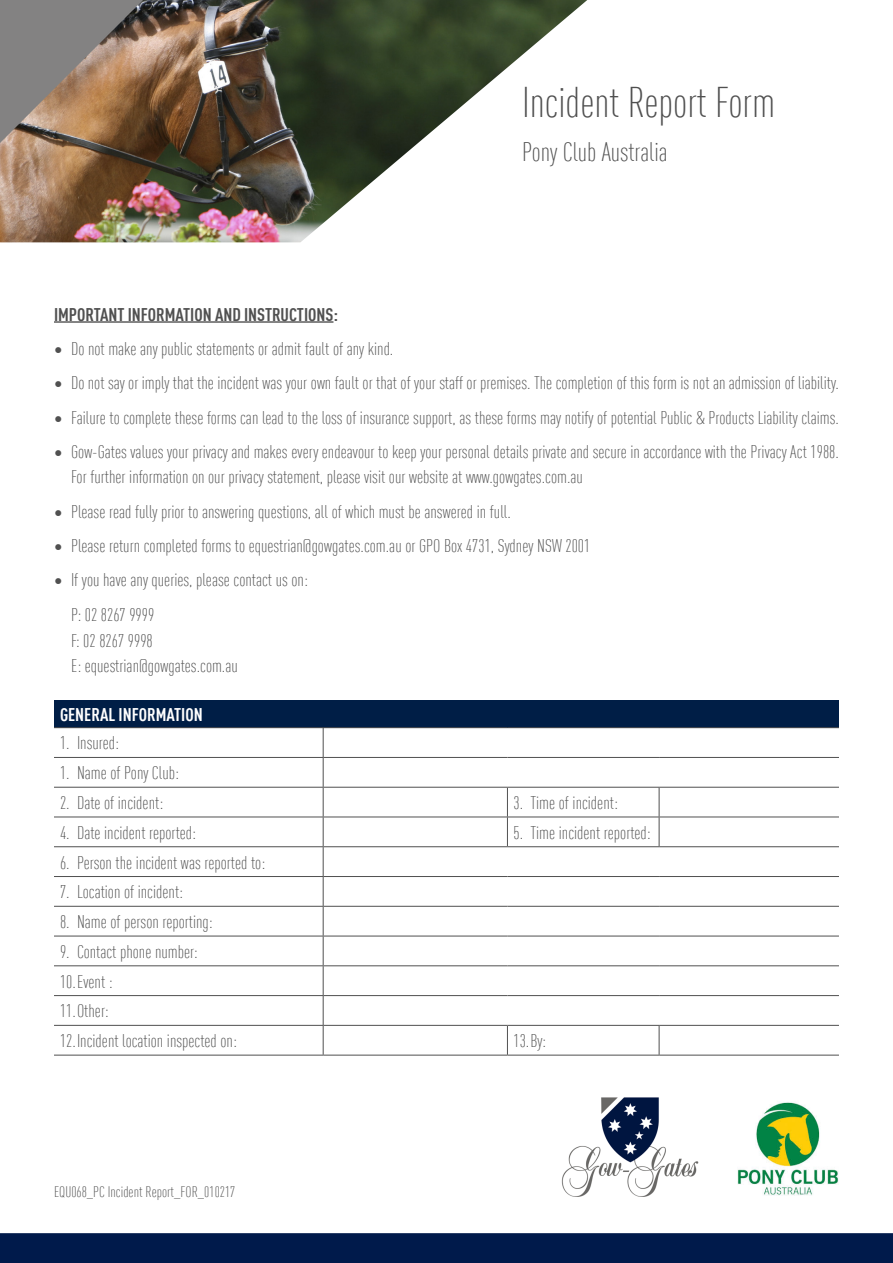
<style>
.page{position:relative;width:893px;height:1263px;background:#fff}
.page>*{position:absolute;margin:0;border:0;box-sizing:border-box;transform-origin:0 0}
.t1{font:300 condensed 42px "DIN Offc";color:#505050}
.t2{font:300 condensed 26.25px "DIN Offc";color:#505050}
.t3{font:300 condensed 18px/25.2px "DIN Offc";color:#505050}
.Body_Text{font:700 condensed 18px "DIN Offc";color:#505050}
.t4{font:700 condensed 18px "DIN Offc";color:#fff}
.t5{font:300 condensed 15px "DIN Offc";color:#505050}
</style>
<div class="page">
<div style="left:0;top:1233px;width:893px;height:30px;background:#001a4b"></div>
<img style="left:562px;top:1098px;width:136px;height:99px">
<img style="left:737px;top:1102px;width:101px;height:94px">
<img style="left:0;top:0;width:587px;height:242px">
<svg style="left:0;top:0;width:158px;height:158px;background:#8e7969"></svg>
<hr style="left:54px;top:321px;width:279px;height:2px;background:#505050">
<div style="left:54px;top:700px;width:785px;height:28px;background:#001e46"></div>
<hr style="left:54px;top:757px;width:269px;height:1px;background:#505050">
<hr style="left:323px;top:757px;width:184px;height:1px;background:#505050">
<svg style="left:323px;top:728px;width:1px;height:59px"></svg>
<hr style="left:507px;top:757px;width:152px;height:1px;background:#505050">
<hr style="left:659px;top:757px;width:180px;height:1px;background:#505050">
<hr style="left:54px;top:787px;width:269px;height:1px;background:#505050">
<hr style="left:323px;top:787px;width:184px;height:1px;background:#505050">
<hr style="left:323px;top:787px;width:1px;height:30px;background:#505050">
<hr style="left:507px;top:787px;width:152px;height:1px;background:#505050">
<hr style="left:507px;top:787px;width:1px;height:30px;background:#505050">
<hr style="left:659px;top:787px;width:180px;height:1px;background:#505050">
<hr style="left:659px;top:787px;width:1px;height:30px;background:#505050">
<hr style="left:54px;top:817px;width:269px;height:1px;background:#505050">
<hr style="left:323px;top:817px;width:184px;height:1px;background:#505050">
<hr style="left:507px;top:817px;width:152px;height:1px;background:#505050">
<svg style="left:507px;top:817px;width:1px;height:29px"></svg>
<hr style="left:659px;top:817px;width:180px;height:1px;background:#505050">
<svg style="left:659px;top:817px;width:1px;height:29px"></svg>
<hr style="left:54px;top:846px;width:269px;height:1px;background:#505050">
<hr style="left:323px;top:846px;width:184px;height:1px;background:#505050">
<hr style="left:507px;top:846px;width:152px;height:1px;background:#505050">
<hr style="left:659px;top:846px;width:180px;height:1px;background:#505050">
<hr style="left:54px;top:876px;width:269px;height:1px;background:#505050">
<hr style="left:323px;top:876px;width:184px;height:1px;background:#505050">
<hr style="left:507px;top:876px;width:152px;height:1px;background:#505050">
<hr style="left:659px;top:876px;width:180px;height:1px;background:#505050">
<hr style="left:54px;top:906px;width:269px;height:1px;background:#505050">
<hr style="left:323px;top:906px;width:184px;height:1px;background:#505050">
<hr style="left:507px;top:906px;width:152px;height:1px;background:#505050">
<hr style="left:659px;top:906px;width:180px;height:1px;background:#505050">
<hr style="left:54px;top:936px;width:269px;height:1px;background:#505050">
<hr style="left:323px;top:936px;width:184px;height:1px;background:#505050">
<hr style="left:507px;top:936px;width:152px;height:1px;background:#505050">
<hr style="left:659px;top:936px;width:180px;height:1px;background:#505050">
<hr style="left:54px;top:965px;width:269px;height:1px;background:#505050">
<hr style="left:323px;top:965px;width:184px;height:1px;background:#505050">
<hr style="left:507px;top:965px;width:152px;height:1px;background:#505050">
<hr style="left:659px;top:965px;width:180px;height:1px;background:#505050">
<hr style="left:54px;top:995px;width:269px;height:1px;background:#505050">
<hr style="left:323px;top:995px;width:184px;height:1px;background:#505050">
<hr style="left:507px;top:995px;width:152px;height:1px;background:#505050">
<hr style="left:659px;top:995px;width:180px;height:1px;background:#505050">
<hr style="left:54px;top:1025px;width:269px;height:1px;background:#505050">
<hr style="left:323px;top:1025px;width:184px;height:1px;background:#505050">
<svg style="left:323px;top:817px;width:1px;height:238px"></svg>
<hr style="left:507px;top:1025px;width:152px;height:1px;background:#505050">
<svg style="left:507px;top:1026px;width:1px;height:29px"></svg>
<hr style="left:659px;top:1025px;width:180px;height:1px;background:#505050">
<svg style="left:659px;top:1026px;width:1px;height:29px"></svg>
<hr style="left:54px;top:1055px;width:269px;height:1px;background:#505050">
<hr style="left:323px;top:1055px;width:184px;height:1px;background:#505050">
<hr style="left:507px;top:1055px;width:152px;height:1px;background:#505050">
<hr style="left:659px;top:1055px;width:180px;height:1px;background:#505050">
<hr style="left:54px;top:727px;width:269px;height:1px;background:#505050">
<hr style="left:323px;top:727px;width:184px;height:1px;background:#505050">
<hr style="left:507px;top:727px;width:152px;height:1px;background:#505050">
<hr style="left:659px;top:727px;width:180px;height:1px;background:#505050">
<p class="t1" style="left:522px;top:78px;width:254px">Incident Report Form</p>
<p class="t2" style="left:522px;top:137px;width:147px">Pony Club Australia</p>
<p class="Body_Text" style="left:54px;top:303px;width:286px">IMPORTANT INFORMATION AND INSTRUCTIONS:</p>
<p class="t3" style="left:54px;top:336px;width:341px">• Do not make any public statements or admit fault of any kind.</p>
<p class="t3" style="left:54px;top:370px;width:786px">• Do not say or imply that the incident was your own fault or that of your staff or premises. The completion of this form is not an admission of liability.</p>
<p class="t3" style="left:54px;top:405px;width:786px">• Failure to complete these forms can lead to the loss of insurance support, as these forms may notify of potential Public &amp; Products Liability claims.</p>
<p class="t3" style="left:71px;top:439px;width:769px;text-indent:-17px">• Gow-Gates values your privacy and makes every endeavour to keep your personal details private and secure in accordance with the Privacy Act 1988.<br>For further information on our privacy statement, please visit our website at www.gowgates.com.au</p>
<p class="t3" style="left:54px;top:499px;width:458px">• Please read fully prior to answering questions, all of which must be answered in full.</p>
<p class="t3" style="left:54px;top:533px;width:538px">• Please return completed forms to equestrian@gowgates.com.au or GPO Box 4731, Sydney NSW 2001</p>
<p class="t3" style="left:54px;top:567px;width:255px">• If you have any queries, please contact us on:</p>
<p class="t3" style="left:71px;top:602px;width:85px">P: 02 8267 9999</p>
<p class="t3" style="left:71px;top:628px;width:83px">F: 02 8267 9998</p>
<p class="t3" style="left:71px;top:654px;width:168px">E: equestrian@gowgates.com.au</p>
<p class="t4" style="left:60px;top:703px;width:144px">GENERAL INFORMATION</p>
<p class="t3" style="left:60px;top:731px;width:61px">1. Insured:</p>
<p class="t3" style="left:60px;top:760px;width:121px">1. Name of Pony Club:</p>
<p class="t3" style="left:60px;top:790px;width:105px">2. Date of incident:</p>
<p class="t3" style="left:513px;top:790px;width:106px">3. Time of incident:</p>
<p class="t3" style="left:60px;top:820px;width:138px">4. Date incident reported:</p>
<p class="t3" style="left:513px;top:820px;width:139px">5. Time incident reported:</p>
<p class="t3" style="left:60px;top:850px;width:207px">6. Person the incident was reported to:</p>
<p class="t3" style="left:60px;top:879px;width:125px">7. Location of incident:</p>
<p class="t3" style="left:60px;top:909px;width:154px">8. Name of person reporting:</p>
<p class="t3" style="left:60px;top:939px;width:139px">9. Contact phone number:</p>
<p class="t3" style="left:60px;top:969px;width:54px">10.Event :</p>
<p class="t3" style="left:60px;top:998px;width:50px">11.Other:</p>
<p class="t3" style="left:60px;top:1028px;width:178px">12.Incident location inspected on:</p>
<p class="t3" style="left:513px;top:1028px;width:34px">13.By:</p>
<p class="t5" style="left:54px;top:1183px;width:183px">EQU068_PC Incident Report_FOR_010217</p>
</div>
